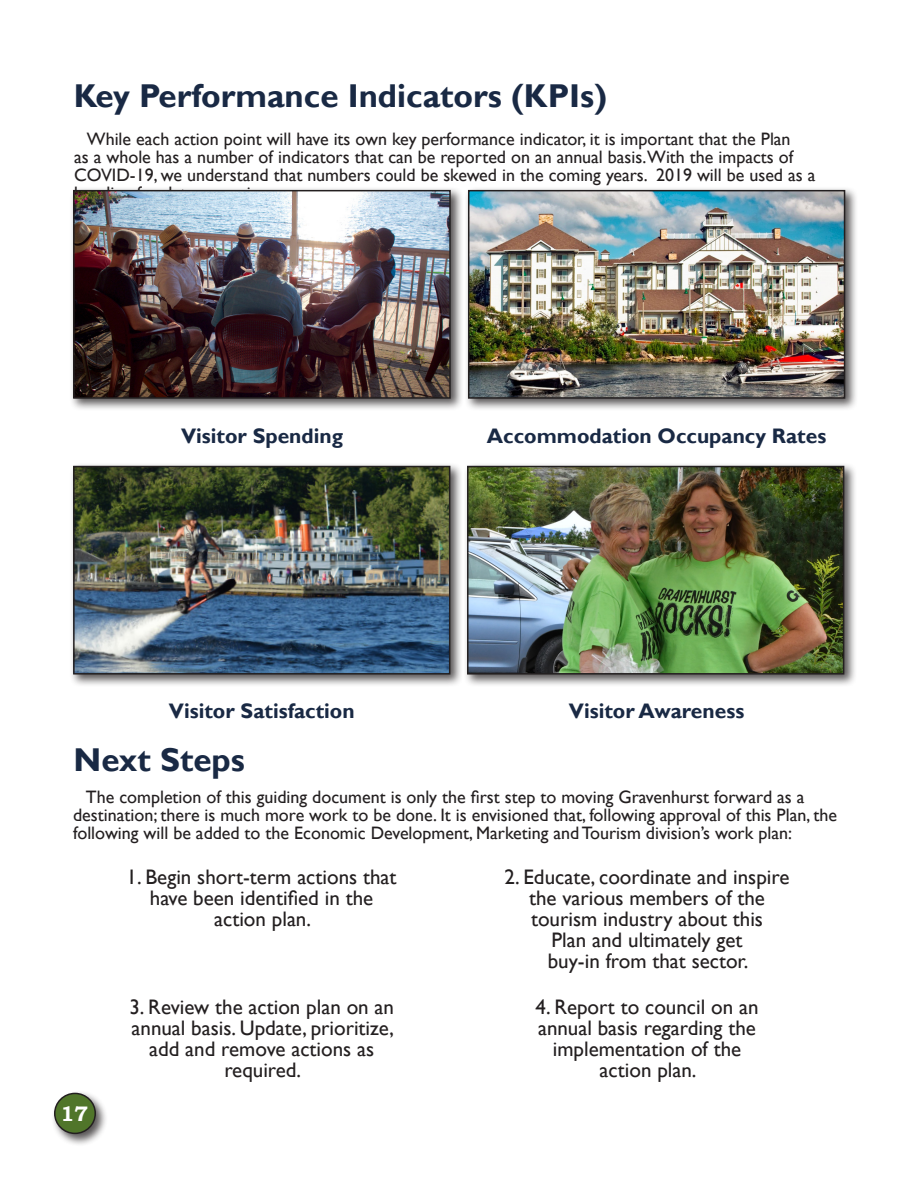
<style>
.page{position:relative;width:918px;height:1188px;background:#fff}
.page>*{position:absolute;margin:0;border:0;box-sizing:border-box;transform-origin:0 0}
.t1{font:700 33px "Gill Sans";color:#192944}
.t2{font:21px "Gill Sans";color:#231f20}
.t3{font:700 21px "Gill Sans";color:#192944}
.t4{font:700 21px "Bookman Old Style";color:#fff}
.t5{font:18px/18px "Gill Sans";color:#231f20}
</style>
<div class="page">
<div style="left:70px;top:462px;width:393px;height:225px;background:#231f20;opacity:.75"></div>
<img style="left:76px;top:469px;width:371px;height:203px">
<div style="left:73px;top:466px;width:377px;height:209px;border:2px solid #231f20"></div>
<div style="left:464px;top:186px;width:394px;height:226px;background:#231f20;opacity:.75"></div>
<img style="left:471px;top:193px;width:371px;height:203px">
<div style="left:468px;top:190px;width:377px;height:209px;border:2px solid #231f20"></div>
<div style="left:70px;top:186px;width:394px;height:226px;background:#231f20;opacity:.75"></div>
<img style="left:76px;top:193px;width:372px;height:203px">
<div style="left:73px;top:190px;width:378px;height:209px;border:2px solid #231f20"></div>
<div style="left:464px;top:462px;width:393px;height:225px;background:#231f20;opacity:.75"></div>
<img style="left:470px;top:469px;width:371px;height:203px">
<div style="left:467px;top:466px;width:377px;height:209px;border:2px solid #231f20"></div>
<div style="left:51px;top:1090px;width:57px;height:56px;background:#231f20;opacity:.75"></div>
<div style="left:55px;top:1093px;width:40px;height:40px;background:#50752a;border-radius:50%"></div>
<div style="left:54px;top:1093px;width:42px;height:41px;border:2px solid #231f20;border-radius:50%"></div>
<p class="t1" style="left:74px;top:76px;width:535px">Key Performance Indicators (KPIs)</p>
<p class="t5" style="left:74px;top:131px;width:743px;text-indent:13px">While each action point will have its own key performance indicator, it is important that the Plan<br>as a whole has a number of indicators that can be reported on an annual basis.With the impacts of<br>COVID-19, we understand that numbers could be skewed in the coming years. 2019 will be used as a</p>
<p class="t3" style="left:181px;top:424px;width:164px">Visitor Spending</p>
<p class="t3" style="left:487px;top:424px;width:341px">Accommodation Occupancy Rates</p>
<p class="t3" style="left:169px;top:698px;width:187px">Visitor Satisfaction</p>
<p class="t3" style="left:569px;top:698px;width:177px">Visitor Awareness</p>
<p class="t1" style="left:74px;top:740px;width:173px">Next Steps</p>
<p class="t5" style="left:73px;top:788px;width:766px;text-indent:13px">The completion of this guiding document is only the first step to moving Gravenhurst forward as a destination; there is much more work to be done. It is envisioned that, following approval of this Plan, the following will be added to the Economic Development, Marketing and Tourism division’s work plan:</p>
<p class="t2" style="left:127px;top:865px;width:271px">1. Begin short-term actions that</p>
<p class="t2" style="left:150px;top:886px;width:225px">have been identified in the</p>
<p class="t2" style="left:214px;top:907px;width:98px">action plan.</p>
<p class="t2" style="left:505px;top:865px;width:286px">2. Educate, coordinate and inspire</p>
<p class="t2" style="left:529px;top:886px;width:237px">the various members of the</p>
<p class="t2" style="left:531px;top:907px;width:234px">tourism industry about this</p>
<p class="t2" style="left:552px;top:928px;width:192px">Plan and ultimately get</p>
<p class="t2" style="left:548px;top:949px;width:202px">buy-in from that sector.</p>
<p class="t4" style="left:60px;top:1099px;width:29px">17</p>
<p class="t2" style="left:129px;top:994px;width:266px">3. Review the action plan on an</p>
<p class="t2" style="left:132px;top:1015px;width:264px">annual basis. Update, prioritize,</p>
<p class="t2" style="left:149px;top:1036px;width:227px">add and remove actions as</p>
<p class="t2" style="left:224px;top:1057px;width:78px">required.</p>
<p class="t2" style="left:536px;top:994px;width:225px">4. Report to council on an</p>
<p class="t2" style="left:538px;top:1015px;width:219px">annual basis regarding the</p>
<p class="t2" style="left:553px;top:1036px;width:190px">implementation of the</p>
<p class="t2" style="left:600px;top:1057px;width:98px">action plan.</p>
</div>
